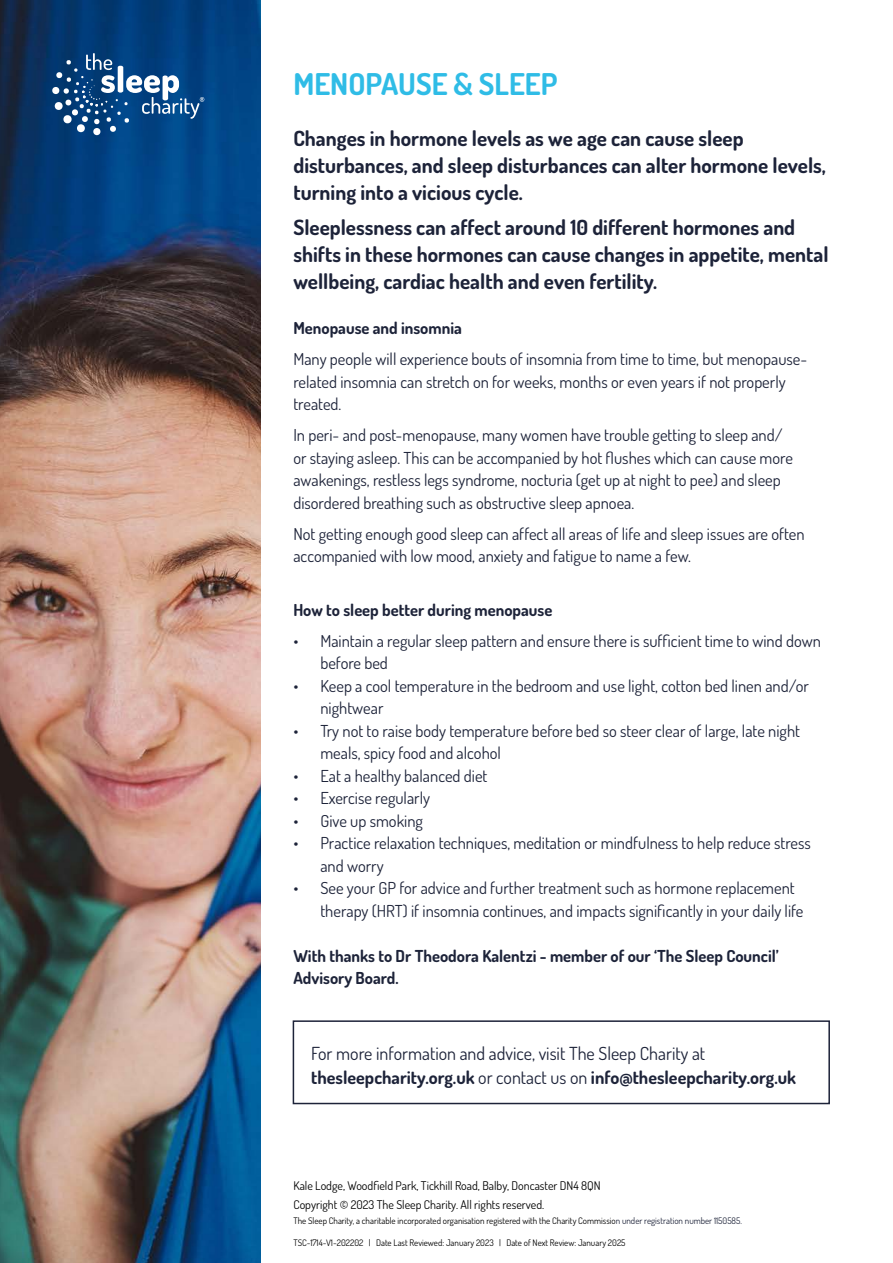
<style>
.page{position:relative;width:893px;height:1263px;background:#fff}
.page>*{position:absolute;margin:0;border:0;box-sizing:border-box;transform-origin:0 0}
.t1{font:700 30px "Dosis";color:#2fbce6}
.t2{font:700 21px/27px "Dosis";color:#1d2339}
.t3{font:18px/24px "Dosis";color:#1d2339}
.t4{font:16.5px/22.5px "Dosis";color:#1d2339}
.t5{font:700 16.5px/22.5px "Dosis";color:#1d2339}
.t6{font:12px/18.6px "Dosis";color:#000}
.t7{font:9px "Dosis";color:#000}
.s1{font-weight:700}
.s2{color:#1d2339}
</style>
<div class="page">
<img style="left:0;top:0;width:260px;height:1263px">
<svg style="left:52px;top:53px;width:152px;height:83px"></svg>
<div style="left:293px;top:1020px;width:537px;height:84px;border:2px solid #1d2339"></div>
<h1 class="t1" style="left:293px;top:64px;width:266px">MENOPAUSE &amp; SLEEP</h1>
<p class="t2" style="left:293px;top:124px;width:534px">Changes in hormone levels as we age can cause sleep disturbances, and sleep disturbances can alter hormone levels, turning into a vicious cycle.</p>
<p class="t2" style="left:293px;top:213px;width:537px">Sleeplessness can affect around 10 different hormones and shifts in these hormones can cause changes in appetite, mental wellbeing, cardiac health and even fertility.</p>
<p class="t5" style="left:293px;top:316px;width:170px">Menopause and insomnia</p>
<p class="t4" style="left:293px;top:347px;width:515px">Many people will experience bouts of insomnia from time to time, but menopause&shy;related insomnia can stretch on for weeks, months or even years if not properly treated.</p>
<p class="t4" style="left:293px;top:423px;width:501px">In peri- and post-menopause, many women have trouble getting to sleep and/ or staying asleep. This can be accompanied by hot flushes which can cause more awakenings, restless legs syndrome, nocturia (get up at night to pee) and sleep disordered breathing such as obstructive sleep apnoea.</p>
<p class="t4" style="left:293px;top:522px;width:513px">Not getting enough good sleep can affect all areas of life and sleep issues are often accompanied with low mood, anxiety and fatigue to name a few.</p>
<p class="t5" style="left:293px;top:598px;width:260px">How to sleep better during menopause</p>
<p class="t4" style="left:320px;top:629px;width:502px;text-indent:-27px">• Maintain a regular sleep pattern and ensure there is sufficient time to wind down before bed</p>
<p class="t4" style="left:320px;top:674px;width:490px;text-indent:-27px">• Keep a cool temperature in the bedroom and use light, cotton bed linen and/or nightwear</p>
<p class="t4" style="left:320px;top:719px;width:481px;text-indent:-27px">• Try not to raise body temperature before bed so steer clear of large, late night meals, spicy food and alcohol</p>
<p class="t4" style="left:293px;top:764px;width:196px">• Eat a healthy balanced diet</p>
<p class="t4" style="left:293px;top:786px;width:138px">• Exercise regularly</p>
<p class="t4" style="left:293px;top:809px;width:131px">• Give up smoking</p>
<p class="t4" style="left:320px;top:831px;width:492px;text-indent:-27px">• Practice relaxation techniques, meditation or mindfulness to help reduce stress and worry</p>
<p class="t4" style="left:320px;top:876px;width:485px;text-indent:-27px">• See your GP for advice and further treatment such as hormone replacement therapy (HRT) if insomnia continues, and impacts significantly in your daily life</p>
<p class="t5" style="left:293px;top:944px;width:487px">With thanks to Dr Theodora Kalentzi - member of our ‘The Sleep Council’<br>Advisory Board.</p>
<p class="t3" style="left:311px;top:1040px;width:486px">For more information and advice, visit The Sleep Charity at <span class="s1">thesleepcharity.org.uk</span> or contact us on <span class="s1">info@thesleepcharity.org.uk</span></p>
<p class="t6" style="left:293px;top:1176px;width:309px">Kale Lodge, Woodfield Park, Tickhill Road, Balby, Doncaster DN4 8QN<br>Copyright © 2023 The Sleep Charity. All rights reserved.</p>
<p class="t7" style="left:293px;top:1215px;width:450px">The Sleep Charity, a charitable incorporated organisation registered with the Charity Commissio<span class="s2">n under registration number 1150585.</span></p>
<p class="t7" style="left:293px;top:1237px;width:334px">TSC-1714-V1-202202 | Date Last Reviewed: January 2023 | Date of Next Review: January 2025</p>
</div>
